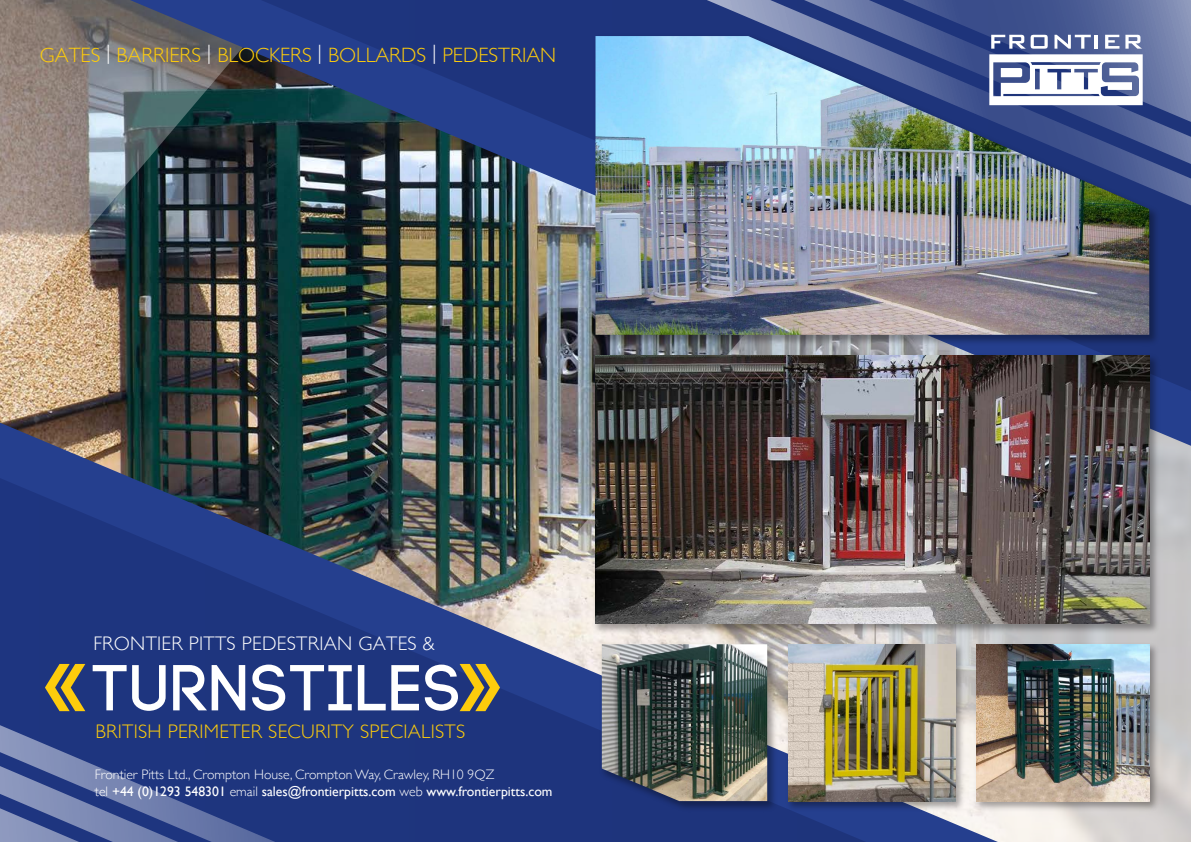
<style>
.page{position:relative;width:1191px;height:842px;background:#fff}
.page>*{position:absolute;margin:0;border:0;box-sizing:border-box;transform-origin:0 0}
.t1{font:64.8px "Code Pro";color:#fff}
.t2{font:300 20.7px "Gill Sans";color:#fdcc0c}
.t3{font:300 19.6px "Gill Sans";letter-spacing:.015em;color:#fdcc0c}
.t4{font:300 19.6px "Gill Sans";letter-spacing:.015em;color:#fff}
.t5{font:300 13.7px/16.5px "Gill Sans";color:#fff}
.s1{color:#fff}
.s2{font-weight:400}
</style>
<div class="page">
<img style="left:0;top:0;width:1191px;height:842px">
<svg style="left:1168px;top:0;width:23px;height:124px;background:#7784ae"></svg>
<img style="left:583px;top:0;width:585px;height:432px">
<img style="left:595px;top:36px;width:554px;height:269px">
<img style="left:584px;top:305px;width:592px;height:444px">
<img style="left:595px;top:356px;width:554px;height:267px">
<img style="left:590px;top:609px;width:192px;height:222px">
<img style="left:602px;top:644px;width:129px;height:157px">
<img style="left:947px;top:639px;width:244px;height:181px">
<img style="left:997px;top:644px;width:152px;height:157px">
<img style="left:731px;top:639px;width:266px;height:179px">
<img style="left:788px;top:644px;width:167px;height:157px">
<svg style="left:0;top:664px;width:298px;height:178px;background:#374a88"></svg>
<svg style="left:459px;top:664px;width:41px;height:47px;background:#8d8047"></svg>
<p class="t2" style="left:40px;top:39px;width:517px">GATES <span class="s1">|</span> BARRIERS <span class="s1">|</span> BLOCKERS <span class="s1">|</span> BOLLARDS <span class="s1">|</span> PEDESTRIAN</p>
<p class="t4" style="left:93px;top:628px;width:343px">FRONTIER PITTS PEDESTRIAN GATES &amp;</p>
<p class="t1" style="left:92px;top:652px;width:372px">TURNSTILES</p>
<p class="t3" style="left:95px;top:716px;width:371px">BRITISH PERIMETER SECURITY SPECIALISTS</p>
<p class="t5" style="left:95px;top:766px;width:459px">Frontier Pitts Ltd., Crompton House, Crompton Way, Crawley, RH10 9QZ<br>tel <span class="s2">+44 (0)1293 548301</span> email <span class="s2">sales@frontierpitts.com</span> web <span class="s2">www.frontierpitts.com</span></p>
</div>
